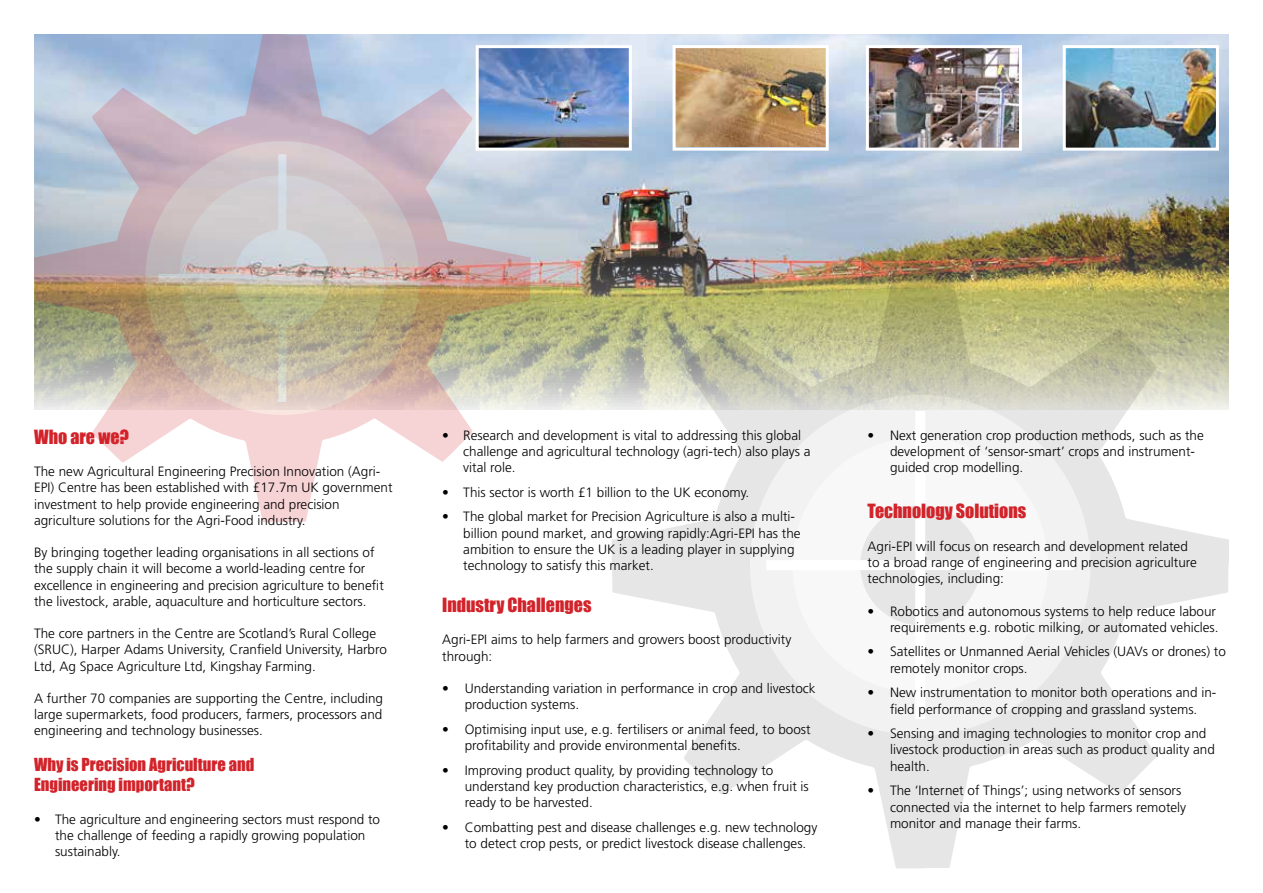
<style>
.page{position:relative;width:1263px;height:893px;background:#fff}
.page>*{position:absolute;margin:0;border:0;box-sizing:border-box;transform-origin:0 0}
.t1{font:18px "Impact";color:#d2232a}
.t2{font:16.5px/19.8px "Impact";color:#d2232a}
.t3{font:300 13.5px/16.2px "Frutiger LT Std";color:#000}
</style>
<div class="page">
<img style="left:531px;top:34px;width:698px;height:376px">
<img style="left:531px;top:49px;width:97px;height:98px">
<div style="left:476px;top:45px;width:156px;height:106px;border:3px solid #fff"></div>
<img style="left:1067px;top:49px;width:148px;height:98px">
<div style="left:1063px;top:45px;width:156px;height:106px;border:3px solid #fff"></div>
<img style="left:677px;top:49px;width:148px;height:97px">
<div style="left:673px;top:45px;width:156px;height:106px;border:3px solid #fff"></div>
<img style="left:870px;top:49px;width:148px;height:98px">
<div style="left:866px;top:45px;width:156px;height:106px;border:3px solid #fff"></div>
<img style="left:34px;top:34px;width:497px;height:488px">
<svg style="left:145px;top:141px;width:274px;height:274px;background:#c9bbae"></svg>
<svg style="left:180px;top:175px;width:205px;height:206px;background:#c2bcaa"></svg>
<svg style="left:234px;top:230px;width:97px;height:96px;background:#c2c2ab"></svg>
<svg style="left:278px;top:154px;width:8px;height:248px;background:#cbcec3"></svg>
<svg style="left:158px;top:274px;width:248px;height:8px;background:#ccc3bf"></svg>
<svg style="left:611px;top:262px;width:618px;height:606px"></svg>
<div style="left:750px;top:395px;width:340px;height:340px;background:#f2f2f3;border-radius:50%"></div>
<div style="left:792px;top:437px;width:256px;height:256px;background:#f8f8f8;border-radius:50%"></div>
<div style="left:860px;top:505px;width:120px;height:120px;background:#e6e6e6;border-radius:50%"></div>
<div style="left:915px;top:411px;width:10px;height:308px;background:#fff"></div>
<div style="left:766px;top:560px;width:308px;height:10px;background:#fff"></div>
<h1 class="t1" style="left:34px;top:423px;width:97px">Who are we?</h1>
<p class="t3" style="left:34px;top:464px;width:360px">The new Agricultural Engineering Precision Innovation (Agri-EPI) Centre has been established with £17.7m UK government investment to help provide engineering and precision agriculture solutions for the Agri-Food industry.</p>
<p class="t3" style="left:34px;top:545px;width:351px">By bringing together leading organisations in all sections of the supply chain it will become a world-leading centre for excellence in engineering and precision agriculture to benefit the livestock, arable, aquaculture and horticulture sectors.</p>
<p class="t3" style="left:34px;top:626px;width:354px">The core partners in the Centre are Scotland’s Rural College (SRUC), Harper Adams University, Cranfield University, Harbro<br>Ltd, Ag Space Agriculture Ltd, Kingshay Farming.</p>
<p class="t3" style="left:34px;top:690px;width:351px;text-align:justify">A further 70 companies are supporting the Centre, including large supermarkets, food producers, farmers, processors and engineering and technology businesses.</p>
<p class="t2" style="left:34px;top:754px;width:222px">Why is Precision Agriculture and<br>Engineering important?</p>
<p class="t3" style="left:55px;top:811px;width:327px;text-indent:-21px">• The agriculture and engineering sectors must respond to the challenge of feeding a rapidly growing population sustainably.</p>
<p class="t3" style="left:463px;top:427px;width:349px;text-indent:-21px">• Research and development is vital to addressing this global challenge and agricultural technology (agri-tech) also plays a vital role.</p>
<p class="t3" style="left:442px;top:484px;width:309px">• This sector is worth £1 billion to the UK economy.</p>
<p class="t3" style="left:463px;top:509px;width:339px;text-indent:-21px">• The global market for Precision Agriculture is also a multi&shy;billion pound market, and growing rapidly:Agri-EPI has the ambition to ensure the UK is a leading player in supplying technology to satisfy this market.</p>
<h1 class="t1" style="left:442px;top:591px;width:151px">Industry Challenges</h1>
<p class="t3" style="left:442px;top:632px;width:351px">Agri-EPI aims to help farmers and growers boost productivity through:</p>
<p class="t3" style="left:465px;top:680px;width:352px;text-indent:-23px">• Understanding variation in performance in crop and livestock production systems.</p>
<p class="t3" style="left:465px;top:721px;width:347px;text-indent:-23px">• Optimising input use, e.g. fertilisers or animal feed, to boost profitability and provide environmental benefits.</p>
<p class="t3" style="left:465px;top:762px;width:346px;text-indent:-23px">• Improving product quality, by providing technology to understand key production characteristics, e.g. when fruit is ready to be harvested.</p>
<p class="t3" style="left:465px;top:819px;width:354px;text-indent:-23px">• Combatting pest and disease challenges e.g. new technology to detect crop pests, or predict livestock disease challenges.</p>
<p class="t3" style="left:890px;top:427px;width:315px;text-indent:-23px">• Next generation crop production methods, such as the development of ‘sensor-smart’ crops and instrument&shy;guided crop modelling.</p>
<h1 class="t1" style="left:867px;top:497px;width:160px">Technology Solutions</h1>
<p class="t3" style="left:867px;top:538px;width:331px">Agri-EPI will focus on research and development related to a broad range of engineering and precision agriculture technologies, including:</p>
<p class="t3" style="left:867px;top:603px;width:353px;text-align:right">• Robotics and autonomous systems to help reduce labour requirements e.g. robotic milking, or automated vehicles.</p>
<p class="t3" style="left:890px;top:644px;width:337px;text-indent:-23px">• Satellites or Unmanned Aerial Vehicles (UAVs or drones) to remotely monitor crops.</p>
<p class="t3" style="left:867px;top:685px;width:350px;text-align:center">• New instrumentation to monitor both operations and in&shy;field performance of cropping and grassland systems.</p>
<p class="t3" style="left:890px;top:726px;width:326px;text-indent:-23px">• Sensing and imaging technologies to monitor crop and livestock production in areas such as product quality and health.</p>
<p class="t3" style="left:890px;top:783px;width:298px;text-indent:-23px">• The ‘Internet of Things’; using networks of sensors connected via the internet to help farmers remotely monitor and manage their farms.</p>
</div>
